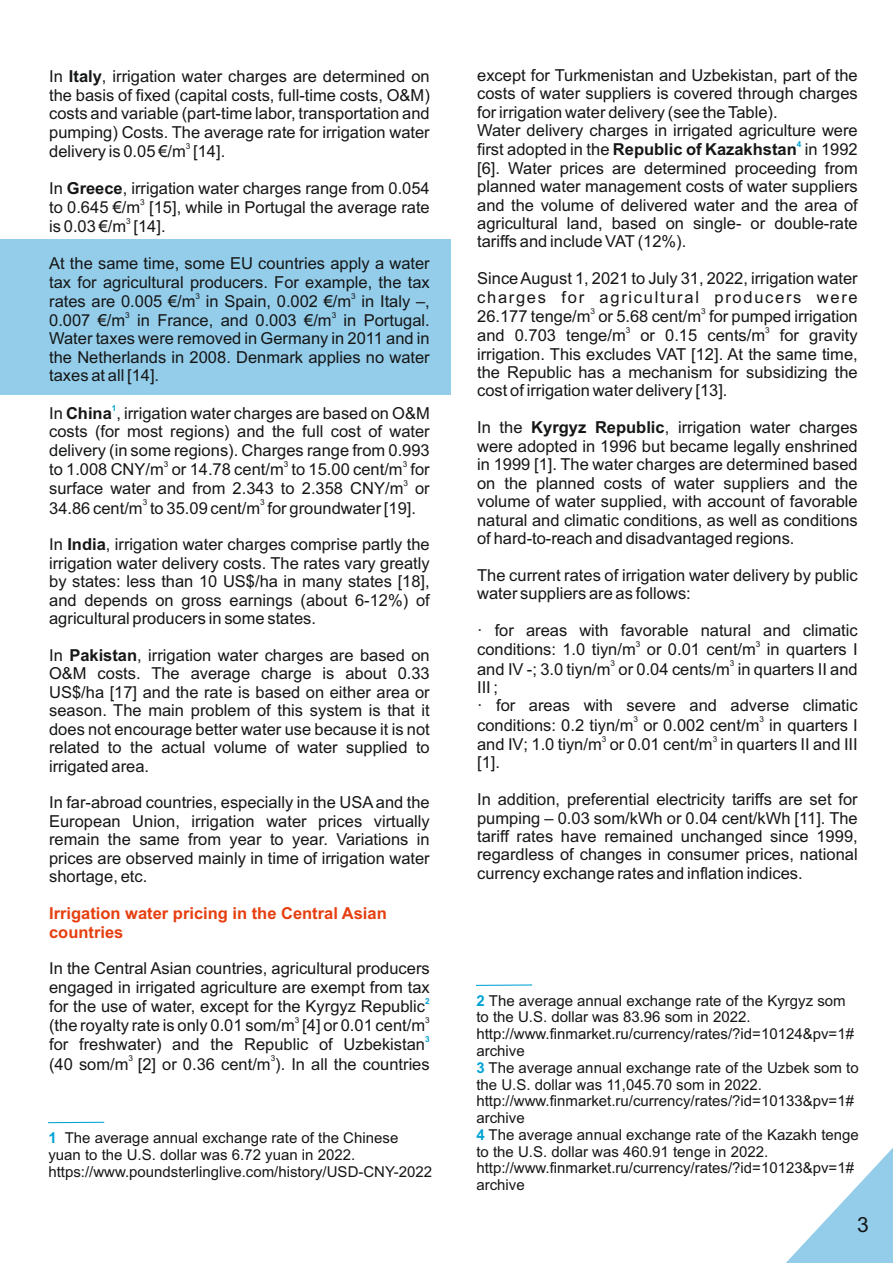
<style>
.page{position:relative;width:893px;height:1263px;background:#fff}
.page>*{position:absolute;margin:0;border:0;box-sizing:border-box;transform-origin:0 0}
.t1{font:21px "Arial";color:#151616}
.t2{font:16.5px/18.5px "Arial";color:#151616;text-align:justify}
.t3{font:700 16.5px/18.5px "Arial";color:#e63e0f}
.t4{font:15px/16.8px "Arial";color:#151616}
.t5{font:8.25px "Arial";color:#151616}
.t6{font:700 8.25px "Arial";color:#00a3d4}
.s1{font-weight:700}
.s2{font-weight:700;color:#00a3d4}
</style>
<div class="page">
<div style="left:0;top:239px;width:451px;height:155px;background:#94cdea"></div>
<svg style="left:786px;top:1148px;width:107px;height:115px"></svg>
<hr style="left:48px;top:1122px;width:56px;height:1px;background:#00a3d4">
<hr style="left:476px;top:984px;width:56px;height:2px;background:#00a3d4">
<p class="t2" style="left:49px;top:69px;width:382px">In <span class="s1">Italy</span>, irrigation water charges are determined on the basis of fixed (capital costs, full-time costs, O&amp;M) costs and variable (part-time labor, transportation and pumping) Costs. The average rate for irrigation water</p>
<p class="t5" style="left:186px;top:143px;width:6px">3</p>
<p class="t2" style="left:49px;top:143px;width:178px">delivery is 0.05 €/m [14].</p>
<p class="t2" style="left:49px;top:180px;width:382px">In <span class="s1">Greece</span>, irrigation water charges range from 0.054</p>
<p class="t5" style="left:140px;top:199px;width:6px">3</p>
<p class="t2" style="left:49px;top:200px;width:382px">to 0.645 €/m [15], while in Portugal the average rate</p>
<p class="t5" style="left:126px;top:218px;width:6px">3</p>
<p class="t2" style="left:49px;top:219px;width:118px">is 0.03 €/m [14].</p>
<p class="t2" style="left:49px;top:256px;width:382px">At the same time, some EU countries apply a water tax for agricultural producers. For example, the tax</p>
<p class="t5" style="left:196px;top:293px;width:6px">3</p>
<p class="t5" style="left:351px;top:293px;width:6px">3</p>
<p class="t2" style="left:49px;top:293px;width:382px">rates are 0.005 €/m in Spain, 0.002 €/m in Italy –,</p>
<p class="t5" style="left:125px;top:312px;width:6px">3</p>
<p class="t5" style="left:332px;top:312px;width:6px">3</p>
<p class="t2" style="left:49px;top:312px;width:382px">0.007 €/m in France, and 0.003 €/m in Portugal.<br>Water taxes were removed in Germany in 2011 and in the Netherlands in 2008. Denmark applies no water taxes at all [14].</p>
<p class="t2" style="left:49px;top:405px;width:382px">In <span class="s1">China</span> , irrigation water charges are based on O&amp;M costs (for most regions) and the full cost of water delivery (in some regions). Charges range from 0.993</p>
<p class="t5" style="left:164px;top:461px;width:6px">3</p>
<p class="t5" style="left:284px;top:461px;width:6px">3</p>
<p class="t5" style="left:403px;top:461px;width:6px">3</p>
<p class="t6" style="left:112px;top:405px;width:6px">1</p>
<p class="t2" style="left:49px;top:462px;width:382px">to 1.008 CNY/m or 14.78 cent/m to 15.00 cent/m for</p>
<p class="t5" style="left:403px;top:480px;width:6px">3</p>
<p class="t2" style="left:49px;top:481px;width:382px">surface water and from 2.343 to 2.358 CNY/m or</p>
<p class="t5" style="left:143px;top:499px;width:6px">3</p>
<p class="t5" style="left:260px;top:499px;width:6px">3</p>
<p class="t2" style="left:49px;top:500px;width:368px">34.86 cent/m to 35.09 cent/m for groundwater [19].</p>
<p class="t2" style="left:49px;top:537px;width:382px">In <span class="s1">India</span>, irrigation water charges comprise partly the irrigation water delivery costs. The rates vary greatly by states: less than 10 US$/ha in many states [18], and depends on gross earnings (about 6-12%) of agricultural producers in some states.</p>
<p class="t2" style="left:49px;top:647px;width:382px">In <span class="s1">Pakistan</span>, irrigation water charges are based on O&amp;M costs. The average charge is about 0.33<br>US$/ha [17] and the rate is based on either area or season. The main problem of this system is that it does not encourage better water use because it is not related to the actual volume of water supplied to irrigated area.</p>
<p class="t2" style="left:49px;top:795px;width:382px">In far-abroad countries, especially in the USAand the European Union, irrigation water prices virtually remain the same from year to year. Variations in prices are observed mainly in time of irrigation water shortage, etc.</p>
<p class="t3" style="left:49px;top:905px;width:339px">Irrigation water pricing in the Central Asian countries</p>
<p class="t2" style="left:49px;top:961px;width:382px">In the Central Asian countries, agricultural producers engaged in irrigated agriculture are exempt from tax for the use of water, except for the Kyrgyz Republic</p>
<p class="t5" style="left:295px;top:1017px;width:6px">3</p>
<p class="t5" style="left:425px;top:1017px;width:6px">3</p>
<p class="t6" style="left:425px;top:998px;width:6px">2</p>
<p class="t6" style="left:425px;top:1036px;width:6px">3</p>
<p class="t2" style="left:49px;top:1017px;width:378px;line-height:19.2px">(the royalty rate is only 0.01 som/m [4] or 0.01 cent/m for freshwater) and the Republic of Uzbekistan</p>
<p class="t5" style="left:129px;top:1055px;width:6px">3</p>
<p class="t5" style="left:271px;top:1055px;width:6px">3</p>
<p class="t2" style="left:49px;top:1056px;width:382px">(40 som/m [2] or 0.36 cent/m ). In all the countries</p>
<p class="t4" style="left:48px;top:1131px;width:385px"><span class="s2">1</span> The average annual exchange rate of the Chinese yuan to the U.S. dollar was 6.72 yuan in 2022. https://www.poundsterlinglive.com/history/USD-CNY-2022</p>
<p class="t2" style="left:477px;top:67px;width:382px;text-align:left">except for Turkmenistan and Uzbekistan, part of the costs of water suppliers is covered through charges for irrigation water delivery (see the Table).<br>Water delivery charges in irrigated agriculture were first adopted in the <span class="s1">Republic of Kazakhstan</span> in 1992 [6]. Water prices are determined proceeding from planned water management costs of water suppliers and the volume of delivered water and the area of agricultural land, based on single- or double-rate tariffs and include VAT (12%).</p>
<p class="t2" style="left:477px;top:271px;width:382px">Since August 1, 2021 to July 31, 2022, irrigation water charges for agricultural producers were</p>
<p class="t5" style="left:590px;top:308px;width:6px">3</p>
<p class="t5" style="left:701px;top:308px;width:6px">3</p>
<p class="t6" style="left:797px;top:141px;width:6px">4</p>
<p class="t2" style="left:477px;top:308px;width:382px">26.177 tenge/m or 5.68 cent/m for pumped irrigation</p>
<p class="t5" style="left:626px;top:327px;width:6px">3</p>
<p class="t5" style="left:765px;top:327px;width:6px">3</p>
<p class="t2" style="left:477px;top:328px;width:382px">and 0.703 tenge/m or 0.15 cents/m for gravity irrigation. This excludes VAT [12]. At the same time, the Republic has a mechanism for subsidizing the cost of irrigation water delivery [13].</p>
<p class="t2" style="left:477px;top:420px;width:382px">In the <span class="s1">Kyrgyz Republic</span>, irrigation water charges were adopted in 1996 but became legally enshrined in 1999 [1]. The water charges are determined based on the planned costs of water suppliers and the volume of water supplied, with account of favorable natural and climatic conditions, as well as conditions of hard-to-reach and disadvantaged regions.</p>
<p class="t2" style="left:477px;top:567px;width:382px">The current rates of irrigation water delivery by public water suppliers are as follows:</p>
<p class="t2" style="left:477px;top:623px;width:382px">· for areas with favorable natural and climatic</p>
<p class="t5" style="left:636px;top:641px;width:6px">3</p>
<p class="t5" style="left:756px;top:641px;width:6px">3</p>
<p class="t2" style="left:477px;top:642px;width:382px">conditions: 1.0 tiyn/m or 0.01 cent/m in quarters I</p>
<p class="t5" style="left:611px;top:660px;width:6px">3</p>
<p class="t5" style="left:730px;top:660px;width:6px">3</p>
<p class="t2" style="left:477px;top:661px;width:382px;text-align:left">and IV -; 3.0 tiyn/m or 0.04 cents/m in quarters II and<br>III ;<br>· for areas with severe and adverse climatic</p>
<p class="t5" style="left:633px;top:716px;width:6px">3</p>
<p class="t5" style="left:759px;top:716px;width:6px">3</p>
<p class="t2" style="left:477px;top:717px;width:382px">conditions: 0.2 tiyn/m or 0.002 cent/m in quarters I</p>
<p class="t5" style="left:602px;top:735px;width:6px">3</p>
<p class="t5" style="left:713px;top:735px;width:6px">3</p>
<p class="t2" style="left:477px;top:736px;width:382px">and IV; 1.0 tiyn/m or 0.01 cent/m in quarters II and III [1].</p>
<p class="t2" style="left:477px;top:792px;width:382px">In addition, preferential electricity tariffs are set for pumping – 0.03 som/kWh or 0.04 cent/kWh [11]. The tariff rates have remained unchanged since 1999, regardless of changes in consumer prices, national currency exchange rates and inflation indices.</p>
<p class="t4" style="left:476px;top:993px;width:371px"><span class="s2">2</span> The average annual exchange rate of the Kyrgyz som</p>
<p class="t4" style="left:476px;top:1010px;width:379px">to the U.S. dollar was 83.96 som in 2022. http://www.finmarket.ru/currency/rates/?id=10124&amp;pv=1# archive</p>
<p class="t4" style="left:476px;top:1077px;width:379px">the U.S. dollar was 11,045.70 som in 2022. http://www.finmarket.ru/currency/rates/?id=10133&amp;pv=1# archive</p>
<p class="t4" style="left:476px;top:1144px;width:379px">to the U.S. dollar was 460.91 tenge in 2022. http://www.finmarket.ru/currency/rates/?id=10123&amp;pv=1# archive</p>
<p class="t4" style="left:476px;top:1060px;width:384px"><span class="s2">3</span> The average annual exchange rate of the Uzbek som to</p>
<p class="t4" style="left:476px;top:1127px;width:384px"><span class="s2">4</span> The average annual exchange rate of the Kazakh tenge</p>
<p class="t1" style="left:857px;top:1217px;width:13px">3</p>
</div>
